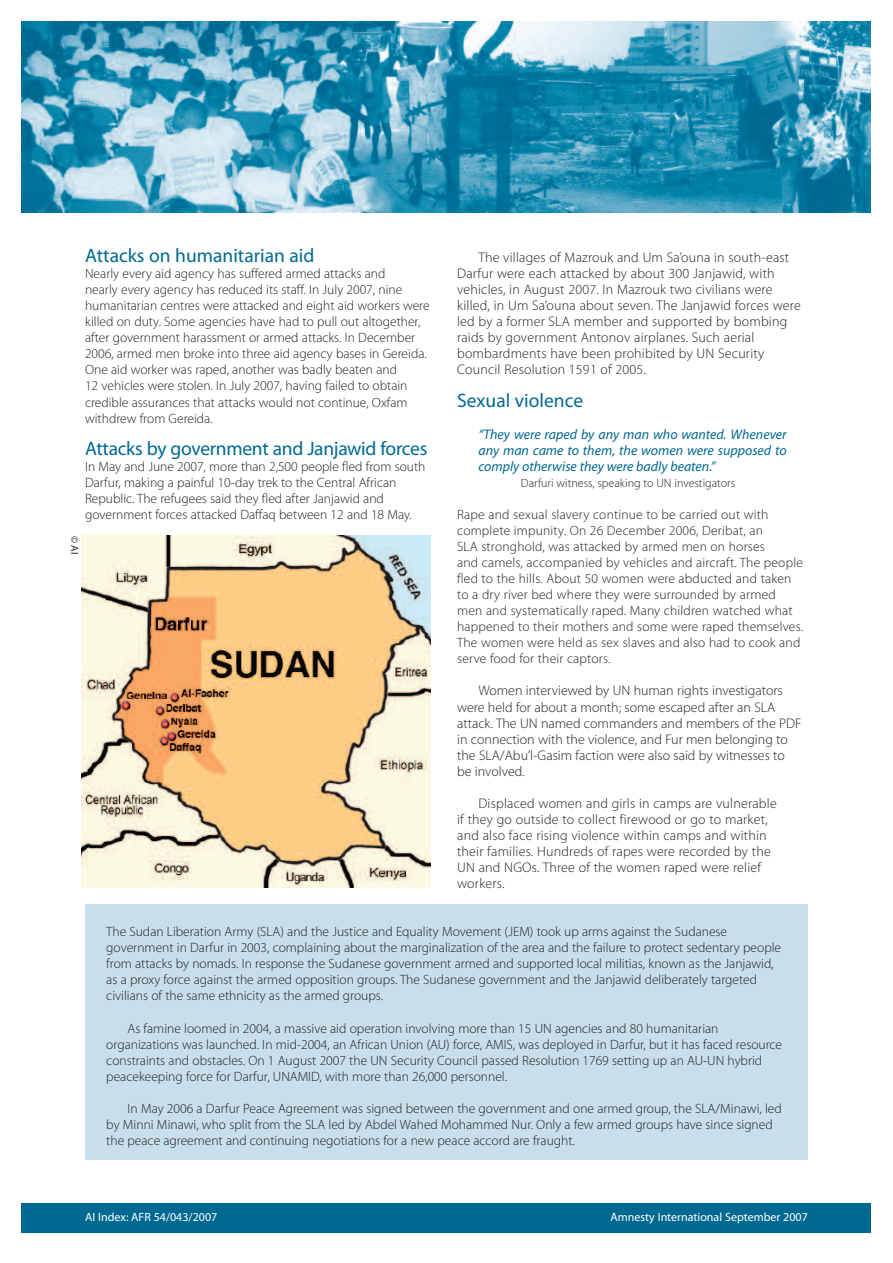
<style>
.page{position:relative;width:893px;height:1263px;background:#fff}
.page>*{position:absolute;margin:0;border:0;box-sizing:border-box;transform-origin:0 0}
.t1{font:19.5px "Myriad Pro";letter-spacing:-.01em;color:#006991}
.t2{font:300 13.95px/16px "Myriad Pro";letter-spacing:.015em;color:#231f20}
.t3{font:italic 13.95px/16px "Myriad Pro";color:#006991;text-align:justify}
.t4{font:300 13.5px/16px "Myriad Pro";color:#231f20}
.t5{font:12px "Myriad Pro";color:#fff}
.t6{font:300 12px "Myriad Pro";color:#231f20}
.t7{font:10.5px "Myriad Pro";color:#231f20}
</style>
<div class="page">
<div style="left:85px;top:904px;width:723px;height:256px;background:#c6dfeb"></div>
<img style="left:21px;top:21px;width:850px;height:191px">
<div style="left:21px;top:1203px;width:872px;height:30px;background:#006991"></div>
<div style="left:872px;top:0;width:21px;height:1263px;background:#fff"></div>
<img style="left:82px;top:535px;width:349px;height:352px">
<h1 class="t1" style="left:85px;top:248px;width:231px">Attacks on humanitarian aid</h1>
<p class="t4" style="left:85px;top:267px;width:346px">Nearly every aid agency has suffered armed attacks and<br>nearly every agency has reduced its staff. In July 2007, nine humanitarian centres were attacked and eight aid workers were killed on duty. Some agencies have had to pull out altogether, after government harassment or armed attacks. In December 2006, armed men broke into three aid agency bases in Gereida.<br>One aid worker was raped, another was badly beaten and<br>12 vehicles were stolen. In July 2007, having failed to obtain credible assurances that attacks would not continue, Oxfam withdrew from Gereida.</p>
<h1 class="t1" style="left:85px;top:441px;width:344px">Attacks by government and Janjawid forces</h1>
<p class="t4" style="left:85px;top:459px;width:342px">In May and June 2007, more than 2,500 people fled from south Darfur, making a painful 10-day trek to the Central African Republic. The refugees said they fled after Janjawid and government forces attacked Daffaq between 12 and 18 May.</p>
<p class="t7" style="left:79px;top:536px;width:20px;rotate:90deg">© AI</p>
<p class="t2" style="left:457px;top:250px;width:345px;text-indent:21px">The villages of Mazrouk and Um Sa’ouna in south-east Darfur were each attacked by about 300 Janjawid, with vehicles, in August 2007. In Mazrouk two civilians were killed, in Um Sa’ouna about seven. The Janjawid forces were led by a former SLA member and supported by bombing raids by government Antonov airplanes. Such aerial bombardments have been prohibited by UN Security Council Resolution 1591 of 2005.</p>
<h1 class="t1" style="left:457px;top:393px;width:127px">Sexual violence</h1>
<p class="t3" style="left:478px;top:427px;width:310px">“They were raped by any man who wanted. Whenever any man came to them, the women were supposed to comply otherwise they were badly beaten.”</p>
<p class="t6" style="left:521px;top:478px;width:216px">Darfuri witness, speaking to UN investigators</p>
<p class="t4" style="left:457px;top:507px;width:347px">Rape and sexual slavery continue to be carried out with complete impunity. On 26 December 2006, Deribat, an<br>SLA stronghold, was attacked by armed men on horses<br>and camels, accompanied by vehicles and aircraft. The people fled to the hills. About 50 women were abducted and taken to a dry river bed where they were surrounded by armed men and systematically raped. Many children watched what happened to their mothers and some were raped themselves.<br>The women were held as sex slaves and also had to cook and serve food for their captors.</p>
<p class="t2" style="left:457px;top:684px;width:346px;text-indent:21px">Women interviewed by UN human rights investigators were held for about a month; some escaped after an SLA attack. The UN named commanders and members of the PDF in connection with the violence, and Fur men belonging to the SLA/Abu’l-Gasim faction were also said by witnesses to be involved.</p>
<p class="t2" style="left:457px;top:796px;width:321px;text-indent:21px">Displaced women and girls in camps are vulnerable if they go outside to collect firewood or go to market, and also face rising violence within camps and within their families. Hundreds of rapes were recorded by the UN and NGOs. Three of the women raped were relief workers.</p>
<p class="t4" style="left:106px;top:925px;width:676px">The Sudan Liberation Army (SLA) and the Justice and Equality Movement (JEM) took up arms against the Sudanese government in Darfur in 2003, complaining about the marginalization of the area and the failure to protect sedentary people from attacks by nomads. In response the Sudanese government armed and supported local militias, known as the Janjawid, as a proxy force against the armed opposition groups. The Sudanese government and the Janjawid deliberately targeted civilians of the same ethnicity as the armed groups.</p>
<p class="t4" style="left:106px;top:1021px;width:677px;text-indent:21px">As famine loomed in 2004, a massive aid operation involving more than 15 UN agencies and 80 humanitarian organizations was launched. In mid-2004, an African Union (AU) force, AMIS, was deployed in Darfur, but it has faced resource constraints and obstacles. On 1 August 2007 the UN Security Council passed Resolution 1769 setting up an AU-UN hybrid peacekeeping force for Darfur, UNAMID, with more than 26,000 personnel.</p>
<p class="t4" style="left:106px;top:1101px;width:677px;text-indent:21px">In May 2006 a Darfur Peace Agreement was signed between the government and one armed group, the SLA/Minawi, led by Minni Minawi, who split from the SLA led by Abdel Wahed Mohammed Nur. Only a few armed groups have since signed the peace agreement and continuing negotiations for a new peace accord are fraught.</p>
<p class="t5" style="left:85px;top:1213px;width:134px">AI Index: AFR 54/043/2007</p>
<p class="t5" style="left:610px;top:1213px;width:199px">Amnesty International September 2007</p>
</div>
